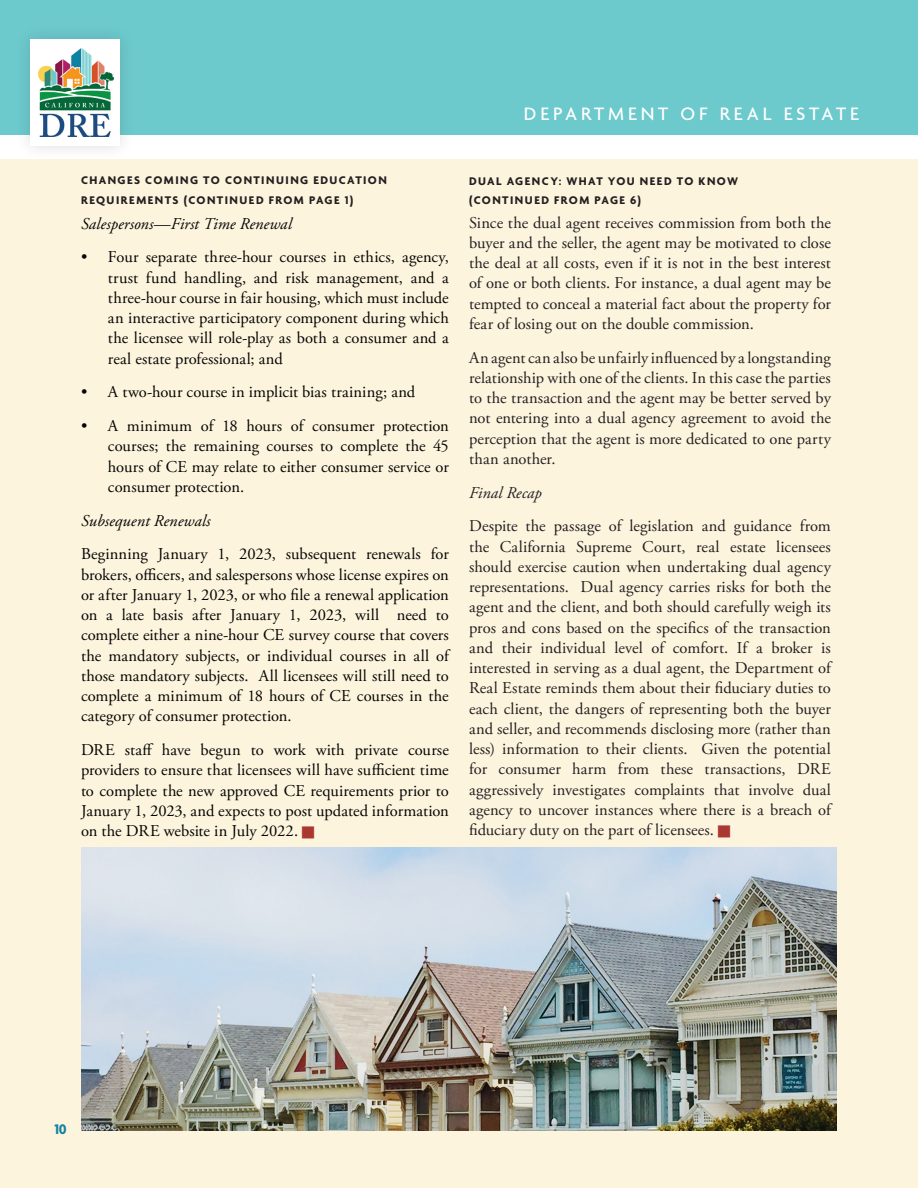
<style>
.page{position:relative;width:918px;height:1188px;background:#fff}
.page>*{position:absolute;margin:0;border:0;box-sizing:border-box;transform-origin:0 0}
.t1{font:500 19.5px "Agenda";letter-spacing:.2em;color:#fff}
.t2{font:16.5px/20.2px "Adobe Garamond Pro";color:#231f20;text-align:justify}
.t3{font:16.5px/20.2px "Adobe Garamond Pro";color:#040503;text-align:justify}
.t4{font:italic 16.5px "Adobe Garamond Pro";letter-spacing:.005em;color:#040503}
.t5{font:italic 16.5px "Adobe Garamond Pro";letter-spacing:.005em;color:#231f20}
.t6{font:700 15px "Agenda";color:#1383a2}
.t7{font:700 12px/19.5px "Agenda";letter-spacing:.12em;color:#231f20}
</style>
<div class="page">
<div style="left:0;top:160px;width:918px;height:1028px;background:#fdf4de"></div>
<div style="left:0;top:0;width:918px;height:135px;background:#6cc9cc"></div>
<div style="left:15px;top:24px;width:120px;height:137px;background:#231f20;opacity:.15"></div>
<div style="left:30px;top:39px;width:90px;height:107px;background:#fff"></div>
<img style="left:38px;top:49px;width:75px;height:88px">
<img style="left:81px;top:848px;width:756px;height:282px">
<p class="t1" style="left:524px;top:104px;width:336px">DEPARTMENT OF REAL ESTATE</p>
<p class="t7" style="left:81px;top:171px;width:307px">CHANGES COMING TO CONTINUING EDUCATION<br>REQUIREMENTS (CONTINUED FROM PAGE 1)</p>
<h3 class="t4" style="left:81px;top:214px;width:212px">Salespersons—First Time Renewal</h3>
<p class="t3" style="left:108px;top:248px;width:342px;text-indent:-27px">• Four separate three-hour courses in ethics, agency, trust fund handling, and risk management, and a three-hour course in fair housing, which must include an interactive participatory component during which the licensee will role-play as both a consumer and a real estate professional; and</p>
<p class="t3" style="left:81px;top:383px;width:336px">• A two-hour course in implicit bias training; and</p>
<p class="t3" style="left:108px;top:416px;width:342px;text-indent:-27px">• A minimum of 18 hours of consumer protection courses; the remaining courses to complete the 45 hours of CE may relate to either consumer service or consumer protection.</p>
<h3 class="t4" style="left:81px;top:511px;width:131px">Subsequent Renewals</h3>
<p class="t3" style="left:81px;top:545px;width:369px">Beginning January 1, 2023, subsequent renewals for brokers, officers, and salespersons whose license expires on or after January 1, 2023, or who file a renewal application on a late basis after January 1, 2023, will need to complete either a nine-hour CE survey course that covers the mandatory subjects, or individual courses in all of those mandatory subjects. All licensees will still need to complete a minimum of 18 hours of CE courses in the category of consumer protection.</p>
<p class="t3" style="left:81px;top:740px;width:369px">DRE staff have begun to work with private course providers to ensure that licensees will have sufficient time to complete the new approved CE requirements prior to January 1, 2023, and expects to post updated information on the DRE website in July 2022.</p>
<p class="t7" style="left:469px;top:172px;width:270px">DUAL AGENCY: WHAT YOU NEED TO KNOW (CONTINUED FROM PAGE 6)</p>
<p class="t2" style="left:469px;top:213px;width:363px">Since the dual agent receives commission from both the buyer and the seller, the agent may be motivated to close the deal at all costs, even if it is not in the best interest of one or both clients. For instance, a dual agent may be tempted to conceal a material fact about the property for fear of losing out on the double commission.</p>
<p class="t2" style="left:469px;top:348px;width:363px">An agent can also be unfairly influenced by a longstanding relationship with one of the clients. In this case the parties to the transaction and the agent may be better served by not entering into a dual agency agreement to avoid the perception that the agent is more dedicated to one party than another.</p>
<h3 class="t5" style="left:469px;top:482px;width:74px">Final Recap</h3>
<p class="t2" style="left:469px;top:517px;width:363px">Despite the passage of legislation and guidance from the California Supreme Court, real estate licensees should exercise caution when undertaking dual agency representations. Dual agency carries risks for both the agent and the client, and both should carefully weigh its pros and cons based on the specifics of the transaction and their individual level of comfort. If a broker is interested in serving as a dual agent, the Department of Real Estate reminds them about their fiduciary duties to each client, the dangers of representing both the buyer and seller, and recommends disclosing more (rather than less) information to their clients. Given the potential for consumer harm from these transactions, DRE aggressively investigates complaints that involve dual agency to uncover instances where there is a breach of fiduciary duty on the part of licensees.</p>
<p class="t6" style="left:54px;top:1121px;width:14px">10</p>
</div>
